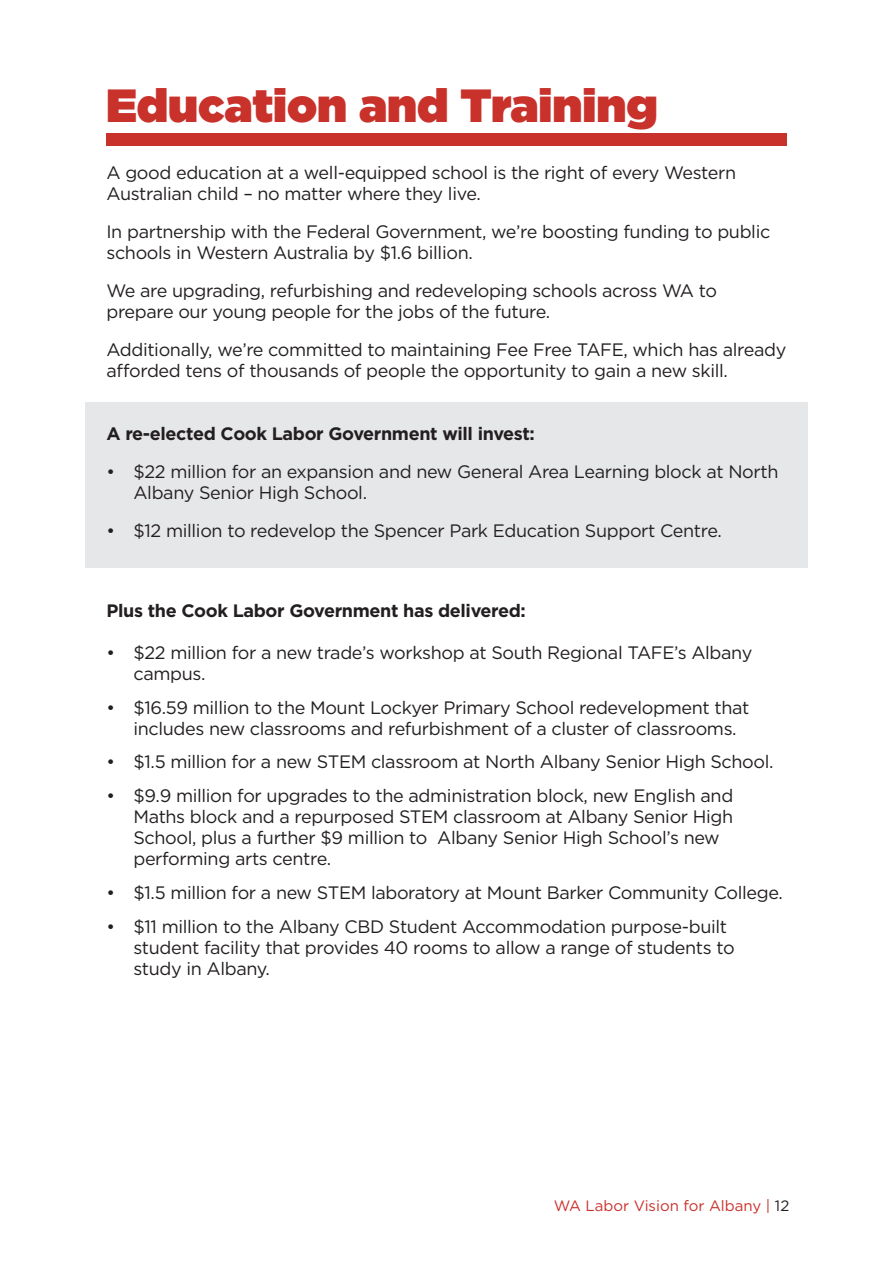
<style>
.page{position:relative;width:893px;height:1263px;background:#fff}
.page>*{position:absolute;margin:0;border:0;box-sizing:border-box;transform-origin:0 0}
.t1{font:900 46.5px "Gotham";color:#c9312b}
.t2{font:18px/21px "Gotham";letter-spacing:-.02em;color:#231f20}
.t3{font:700 18px "Gotham";letter-spacing:-.02em;color:#231f20}
.t4{font:15px "Gotham";color:#c9312b}
.s1{color:#231f20}
</style>
<div class="page">
<div style="left:85px;top:403px;width:723px;height:165px;background:#e6e7e9"></div>
<div style="left:106px;top:134px;width:680px;height:12px;background:#c9312b"></div>
<h1 class="t1" style="left:106px;top:72px;width:553px">Education and Training</h1>
<p class="t2" style="left:106px;top:161px;width:631px">A good education at a well-equipped school is the right of every Western<br>Australian child – no matter where they live.</p>
<p class="t2" style="left:106px;top:220px;width:665px">In partnership with the Federal Government, we’re boosting funding to public schools in Western Australia by $1.6 billion.</p>
<p class="t2" style="left:106px;top:280px;width:612px">We are upgrading, refurbishing and redeveloping schools across WA to prepare our young people for the jobs of the future.</p>
<p class="t2" style="left:106px;top:339px;width:681px">Additionally, we’re committed to maintaining Fee Free TAFE, which has already afforded tens of thousands of people the opportunity to gain a new skill.</p>
<p class="t3" style="left:106px;top:421px;width:430px">A re-elected Cook Labor Government will invest:</p>
<p class="t2" style="left:133px;top:461px;width:646px;text-indent:-27px">• $22 million for an expansion and new General Area Learning block at North<br>Albany Senior High School.</p>
<p class="t2" style="left:106px;top:520px;width:617px">• $12 million to redevelop the Spencer Park Education Support Centre.</p>
<p class="t3" style="left:106px;top:599px;width:421px">Plus the Cook Labor Government has delivered:</p>
<p class="t2" style="left:133px;top:642px;width:620px;text-indent:-27px">• $22 million for a new trade’s workshop at South Regional TAFE’s Albany campus.</p>
<p class="t2" style="left:133px;top:696px;width:617px;text-indent:-27px">• $16.59 million to the Mount Lockyer Primary School redevelopment that includes new classrooms and refurbishment of a cluster of classrooms.</p>
<p class="t2" style="left:106px;top:751px;width:669px">• $1.5 million for a new STEM classroom at North Albany Senior High School.</p>
<p class="t2" style="left:133px;top:785px;width:601px;text-indent:-27px">• $9.9 million for upgrades to the administration block, new English and Maths block and a repurposed STEM classroom at Albany Senior High School, plus a further $9 million to Albany Senior High School’s new performing arts centre.</p>
<p class="t2" style="left:106px;top:882px;width:678px">• $1.5 million for a new STEM laboratory at Mount Barker Community College.</p>
<p class="t2" style="left:133px;top:915px;width:603px;text-indent:-27px">• $11 million to the Albany CBD Student Accommodation purpose-built student facility that provides 40 rooms to allow a range of students to study in Albany.</p>
<p class="t4" style="left:554px;top:1196px;width:237px">WA Labor Vision for Albany | <span class="s1">12</span></p>
</div>
